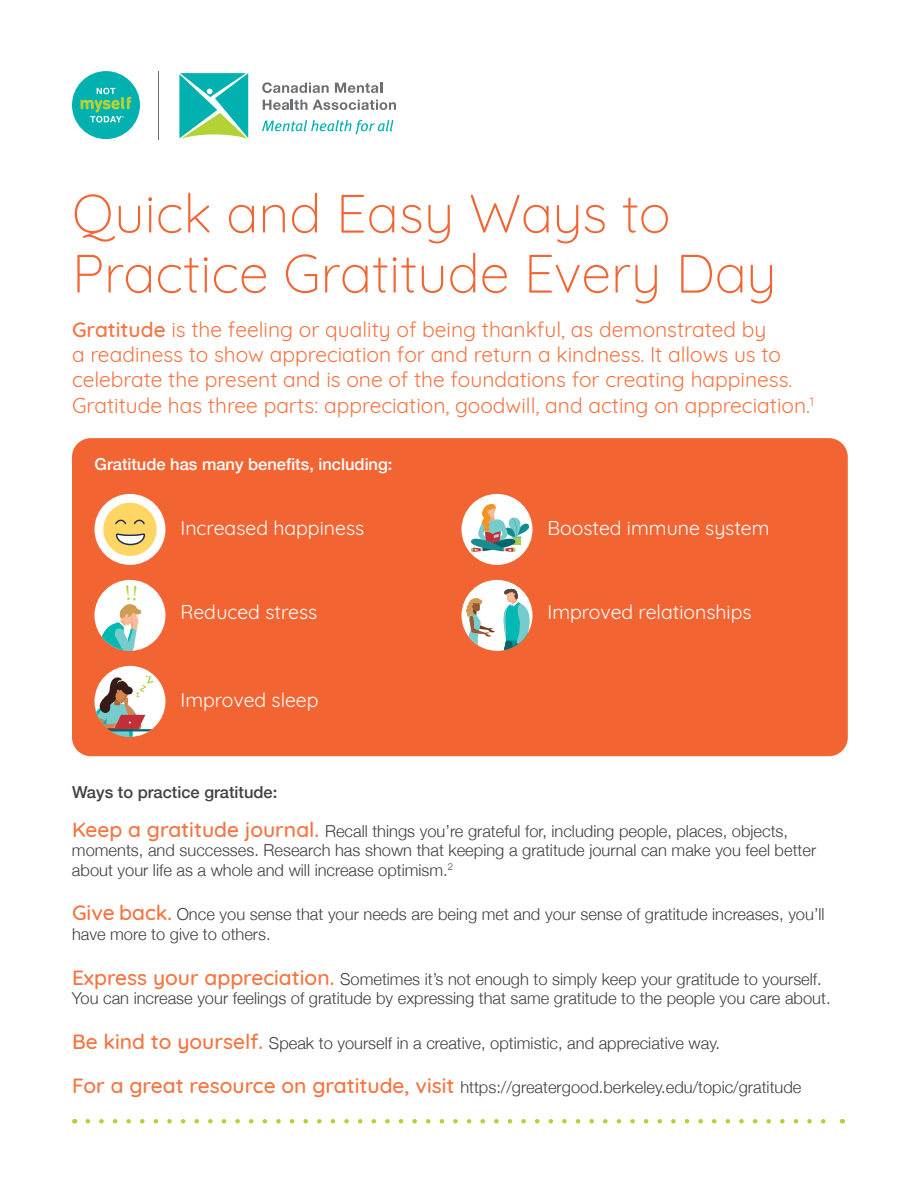
<style>
.page{position:relative;width:918px;height:1188px;background:#fff}
.page>*{position:absolute;margin:0;border:0;box-sizing:border-box;transform-origin:0 0}
.t1{font:300 54px/60px "Quicksand";color:#f26533}
.t2{font:21px/25.2px "Quicksand";color:#f47543}
.t3{font:19.5px "Quicksand";color:#fff}
.t4{font:300 16.5px/19.5px "Helvetica Neue";color:#414042}
.t5{font:500 16.5px "Helvetica Neue";color:#fff}
.t6{font:500 16.5px "Helvetica Neue";color:#414042}
.s1{font-weight:500}
.s2{font-family:"Quicksand";font-weight:500;font-size:21px;color:#f47543}
.s3{font-weight:500;color:#f47543}
</style>
<div class="page">
<svg style="left:179px;top:73px;width:69px;height:66px"></svg>
<svg style="left:262px;top:82px;width:67px;height:11px"></svg>
<svg style="left:335px;top:83px;width:47px;height:10px"></svg>
<svg style="left:263px;top:100px;width:44px;height:10px"></svg>
<svg style="left:313px;top:100px;width:83px;height:10px"></svg>
<svg style="left:262px;top:120px;width:131px;height:14px"></svg>
<hr style="left:158px;top:72px;width:1px;height:68px;background:#6d6e71">
<div style="left:72px;top:71px;width:68px;height:68px;background:#00b1b0;border-radius:50%"></div>
<svg style="left:81px;top:88px;width:50px;height:34px"></svg>
<svg style="left:88px;top:1119px;width:738px;height:5px"></svg>
<div style="left:72px;top:438px;width:776px;height:318px;background:#f26533;border-radius:19px"></div>
<div style="left:94px;top:580px;width:71px;height:71px;background:#fff;border-radius:50%"></div>
<svg style="left:160px;top:621px;width:5px;height:13px"></svg>
<div style="left:462px;top:580px;width:71px;height:71px;background:#fff;border-radius:50%"></div>
<svg style="left:464px;top:598px;width:31px;height:53px"></svg>
<svg style="left:502px;top:588px;width:28px;height:63px"></svg>
<div style="left:94px;top:666px;width:71px;height:71px;background:#fff;border-radius:50%"></div>
<svg style="left:94px;top:676px;width:71px;height:61px"></svg>
<div style="left:462px;top:494px;width:71px;height:71px;background:#fff;border-radius:50%"></div>
<svg style="left:468px;top:504px;width:62px;height:48px"></svg>
<div style="left:94px;top:494px;width:71px;height:71px;background:#fff;border-radius:50%"></div>
<div style="left:103px;top:503px;width:54px;height:53px;background:#ffd664;border-radius:50%"></div>
<svg style="left:116px;top:533px;width:29px;height:12px"></svg>
<svg style="left:115px;top:519px;width:11px;height:5px"></svg>
<svg style="left:134px;top:519px;width:11px;height:5px"></svg>
<svg style="left:94px;top:585px;width:48px;height:66px"></svg>
<h1 class="t1" style="left:72px;top:178px;width:706px">Quick and Easy Ways to<br>Practice Gratitude Every Day</h1>
<p class="t2" style="left:72px;top:315px;width:744px"><span class="s1">Gratitude</span> is the feeling or quality of being thankful, as demonstrated by<br>a readiness to show appreciation for and return a kindness. It allows us to celebrate the present and is one of the foundations for creating happiness.<br>Gratitude has three parts: appreciation, goodwill, and acting on appreciation.<sup>1</sup></p>
<p class="t5" style="left:94px;top:451px;width:300px">Gratitude has many benefits, including:</p>
<p class="t3" style="left:180px;top:513px;width:185px">Increased happiness</p>
<p class="t3" style="left:548px;top:513px;width:224px">Boosted immune system</p>
<p class="t3" style="left:180px;top:597px;width:138px">Reduced stress</p>
<p class="t3" style="left:548px;top:597px;width:206px">Improved relationships</p>
<p class="t3" style="left:180px;top:685px;width:139px">Improved sleep</p>
<p class="t6" style="left:72px;top:779px;width:207px">Ways to practice gratitude:</p>
<p class="t4" style="left:72px;top:820px;width:746px"><span class="s2">Keep a gratitude journal.</span> Recall things you’re grateful for, including people, places, objects, moments, and successes. Research has shown that keeping a gratitude journal can make you feel better about your life as a whole and will increase optimism.<sup>2</sup></p>
<p class="t4" style="left:72px;top:904px;width:754px"><span class="s2">Give back</span><span class="s3">.</span> Once you sense that your needs are being met and your sense of gratitude increases, you’ll have more to give to others.</p>
<p class="t4" style="left:72px;top:968px;width:760px"><span class="s2">Express your appreciation.</span> Sometimes it’s not enough to simply keep your gratitude to yourself.<br>You can increase your feelings of gratitude by expressing that same gratitude to the people you care about.</p>
<p class="t4" style="left:72px;top:1032px;width:650px"><span class="s2">Be kind to yourself.</span> Speak to yourself in a creative, optimistic, and appreciative way.</p>
<p class="t4" style="left:72px;top:1077px;width:731px"><span class="s2">For a great resource on gratitude, visit</span> https://greatergood.berkeley.edu/topic/gratitude</p>
</div>
